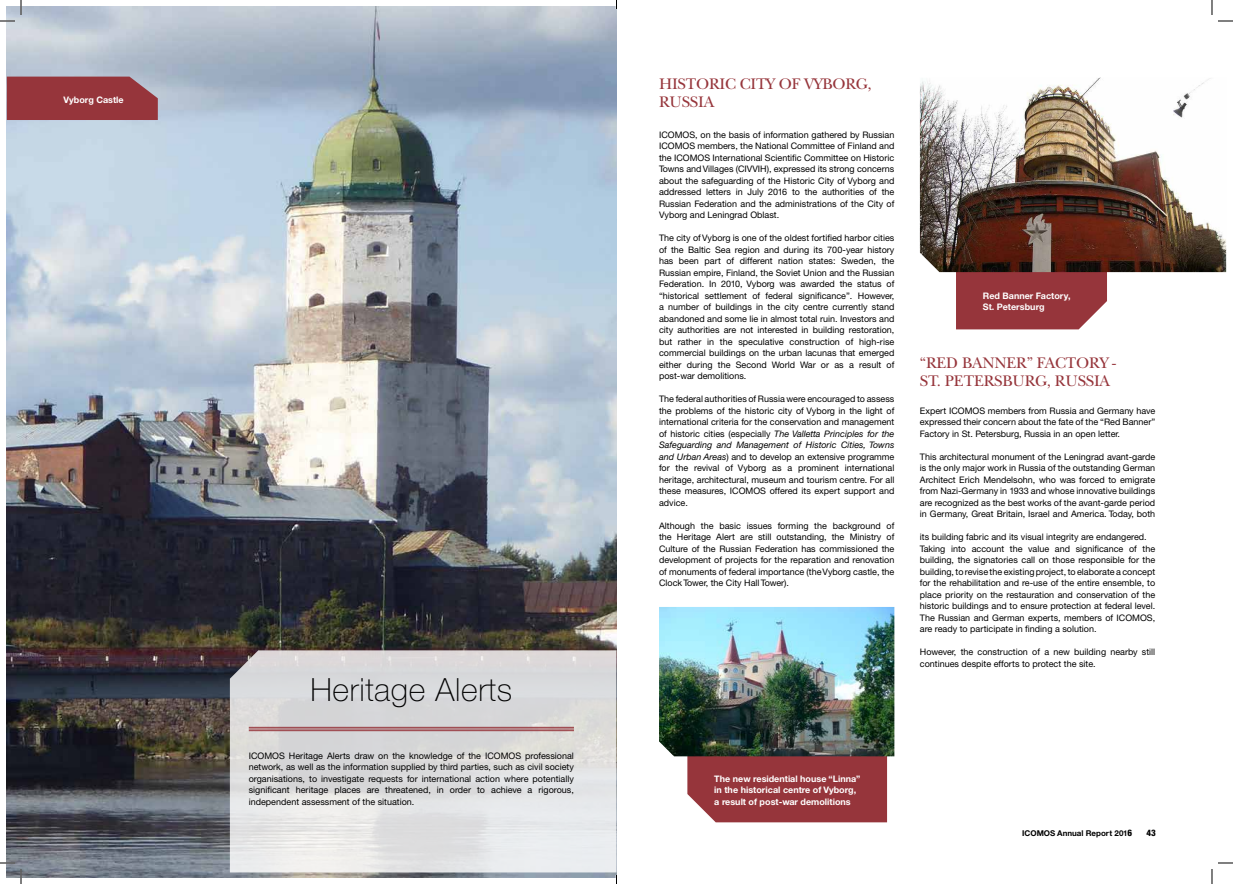
<style>
.page{position:relative;width:1233px;height:884px;background:#fff}
.page>*{position:absolute;margin:0;border:0;box-sizing:border-box;transform-origin:0 0}
.t1{font:100 32px "Helvetica Neue";letter-spacing:.02em;color:#000}
.t2{font:16px/18px "New Baskerville";letter-spacing:-.01em;color:#96353b}
.t3{font:9px/11.5px "Helvetica Neue CE";color:#000;text-align:justify}
.t4{font:700 9px/11.5px "Helvetica Neue CE";color:#fff}
.t5{font:800 condensed 9px "Helvetica Neue";color:#000}
.t6{font:700 8px "Helvetica Neue CE";color:#000}
.s1{font-style:italic}
.s2{font-family:"Helvetica Neue";font-weight:800;font-stretch:condensed;font-size:9px}
</style>
<div class="page">
<div style="left:687px;top:756px;width:200px;height:66px;background:#96353b"></div>
<div style="left:956px;top:272px;width:151px;height:57px;background:#96353b"></div>
<img style="left:7px;top:7px;width:610px;height:870px">
<svg style="left:230px;top:650px;width:386px;height:222px;background:#ddddde"></svg>
<hr style="left:249px;top:727px;width:325px;height:1px;background:#96353b">
<hr style="left:249px;top:729px;width:325px;height:1px;background:#96353b">
<hr style="left:249px;top:730px;width:325px;height:1px;background:#96353b">
<div style="left:7px;top:77px;width:151px;height:43px;background:#96353b"></div>
<img style="left:659px;top:607px;width:235px;height:149px">
<img style="left:920px;top:78px;width:306px;height:194px">
<svg style="left:1218px;top:20px;width:15px;height:2px"></svg>
<svg style="left:1218px;top:862px;width:15px;height:2px"></svg>
<svg style="left:0;top:0;width:22px;height:22px"></svg>
<svg style="left:0;top:862px;width:22px;height:22px"></svg>
<svg style="left:1211px;top:0;width:1px;height:15px"></svg>
<svg style="left:1211px;top:869px;width:1px;height:15px"></svg>
<p class="t4" style="left:64px;top:94px;width:62px">Vyborg Castle</p>
<h1 class="t1" style="left:310px;top:672px;width:203px">Heritage Alerts</h1>
<p class="t3" style="left:249px;top:750px;width:327px">ICOMOS Heritage Alerts draw on the knowledge of the ICOMOS professional network, as well as the information supplied by third parties, such as civil society organisations, to investigate requests for international action where potentially significant heritage places are threatened, in order to achieve a rigorous, independent assessment of the situation.</p>
<h2 class="t2" style="left:659px;top:75px;width:214px">HISTORIC CITY OF VYBORG,<br>RUSSIA</h2>
<p class="t3" style="left:659px;top:129px;width:237px">ICOMOS, on the basis of information gathered by Russian ICOMOS members, the National Committee of Finland and the ICOMOS International Scientific Committee on Historic Towns and Villages (CIVVIH), expressed its strong concerns about the safeguarding of the Historic City of Vyborg and addressed letters in July 2016 to the authorities of the Russian Federation and the administrations of the City of Vyborg and Leningrad Oblast.</p>
<p class="t3" style="left:659px;top:232px;width:237px">The city of Vyborg is one of the oldest fortified harbor cities of the Baltic Sea region and during its 700-year history has been part of different nation states: Sweden, the Russian empire, Finland, the Soviet Union and the Russian Federation. In 2010, Vyborg was awarded the status of “historical settlement of federal significance”. However, a number of buildings in the city centre currently stand abandoned and some lie in almost total ruin. Investors and city authorities are not interested in building restoration, but rather in the speculative construction of high-rise commercial buildings on the urban lacunas that emerged either during the Second World War or as a result of post-war demolitions.</p>
<p class="t3" style="left:659px;top:393px;width:237px">The federal authorities of Russia were encouraged to assess the problems of the historic city of Vyborg in the light of international criteria for the conservation and management of historic cities (especially <span class="s1">The Valletta Principles for the Safeguarding and Management of Historic Cities, Towns and Urban Areas</span>) and to develop an extensive programme for the revival of Vyborg as a prominent international heritage, architectural, museum and tourism centre. For all these measures, ICOMOS offered its expert support and advice.</p>
<p class="t3" style="left:659px;top:520px;width:237px">Although the basic issues forming the background of the Heritage Alert are still outstanding, the Ministry of Culture of the Russian Federation has commissioned the development of projects for the reparation and renovation of monuments of federal importance (the Vyborg castle, the Clock Tower, the City Hall Tower).</p>
<p class="t4" style="left:983px;top:290px;width:89px">Red Banner Factory,<br>St. Petersburg</p>
<h2 class="t2" style="left:920px;top:354px;width:198px">“RED BANNER” FACTORY -<br>ST. PETERSBURG, RUSSIA</h2>
<p class="t3" style="left:920px;top:405px;width:237px">Expert ICOMOS members from Russia and Germany have expressed their concern about the fate of the “Red Banner” Factory in St. Petersburg, Russia in an open letter.</p>
<p class="t3" style="left:920px;top:451px;width:237px">This architectural monument of the Leningrad avant-garde is the only major work in Russia of the outstanding German Architect Erich Mendelsohn, who was forced to emigrate from Nazi-Germany in 1933 and whose innovative buildings are recognized as the best works of the avant-garde period in Germany, Great Britain, Israel and America. Today, both</p>
<p class="t3" style="left:920px;top:531px;width:237px;text-align:left">its building fabric and its visual integrity are endangered.<br>Taking into account the value and significance of the building, the signatories call on those responsible for the building, to revise the existing project, to elaborate a concept for the rehabilitation and re-use of the entire ensemble, to place priority on the restauration and conservation of the historic buildings and to ensure protection at federal level.<br>The Russian and German experts, members of ICOMOS, are ready to participate in finding a solution.</p>
<p class="t3" style="left:920px;top:646px;width:237px">However, the construction of a new building nearby still continues despite efforts to protect the site.</p>
<p class="t4" style="left:714px;top:773px;width:148px">The new residential house “Linna” in the historical centre of Vyborg, a result of post-war demolitions</p>
<p class="t6" style="left:1022px;top:828px;width:112px">ICOMOS Annual Report 201<span class="s2">6</span></p>
<p class="t5" style="left:1146px;top:827px;width:11px">43</p>
</div>
